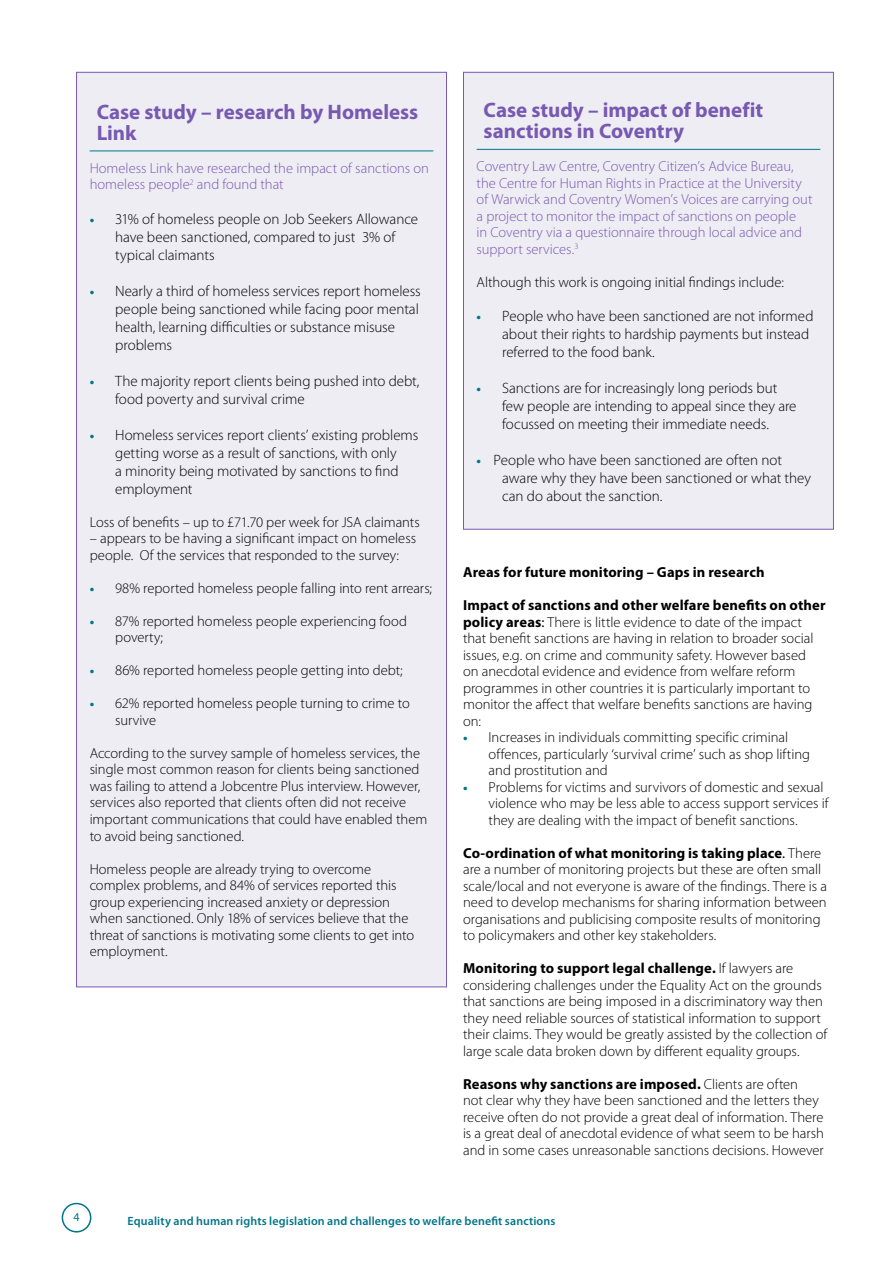
<style>
.page{position:relative;width:893px;height:1263px;background:#fff}
.page>*{position:absolute;margin:0;border:0;box-sizing:border-box;transform-origin:0 0}
.t1{font:700 21px/21px "Myriad Pro";color:#7859b1}
.t2{font:300 15px/18px "Myriad Pro";letter-spacing:-.005em;color:#000}
.t3{font:300 14.55px/16.5px "Myriad Pro";letter-spacing:-.005em;color:#000}
.t4{font:300 14.55px/16.5px "Myriad Pro";color:#7859b1}
.t5{font:700 14.55px "Myriad Pro";letter-spacing:.005em;color:#000}
.t6{font:600 12px "Myriad Pro";letter-spacing:.01em;color:#007589}
.t7{font:12px "Myriad Pro";color:#007589}
.s1{font-weight:700;font-size:13.5px;color:#007589}
.s2{font-weight:700}
.s3{font-weight:400}
</style>
<div class="page">
<div style="left:62px;top:1203px;width:29px;height:29px;border:2px solid #007589;border-radius:50%"></div>
<div style="left:77px;top:72px;width:369px;height:915px;background:#efedf4"></div>
<hr style="left:90px;top:151px;width:343px;height:1px;background:#007589">
<div style="left:463px;top:72px;width:370px;height:457px;background:#efedf4"></div>
<hr style="left:477px;top:149px;width:343px;height:1px;background:#007589">
<h1 class="t1" style="left:97px;top:102px;width:323px">Case study – research by Homeless<br>Link</h1>
<p class="t4" style="left:90px;top:160px;width:341px">Homeless Link have researched the impact of sanctions on homeless people<sup>2</sup> and found that</p>
<p class="t2" style="left:115px;top:210px;width:304px;text-indent:-26px"><span class="s1">•</span> 31% of homeless people on Job Seekers Allowance have been sanctioned, compared to just 3% of typical claimants</p>
<p class="t2" style="left:115px;top:282px;width:307px;text-indent:-26px"><span class="s1">•</span> Nearly a third of homeless services report homeless people being sanctioned while facing poor mental health, learning difficulties or substance misuse problems</p>
<p class="t2" style="left:115px;top:372px;width:306px;text-indent:-26px"><span class="s1">•</span> The majority report clients being pushed into debt, food poverty and survival crime</p>
<p class="t2" style="left:115px;top:426px;width:305px;text-indent:-26px"><span class="s1">•</span> Homeless services report clients’ existing problems getting worse as a result of sanctions, with only<br>a minority being motivated by sanctions to find employment</p>
<p class="t3" style="left:90px;top:514px;width:332px">Loss of benefits – up to £71.70 per week for JSA claimants</p>
<p class="t3" style="left:90px;top:531px;width:328px">– appears to be having a significant impact on homeless people. Of the services that responded to the survey:</p>
<p class="t3" style="left:90px;top:580px;width:344px"><span class="s1">•</span> 98% reported homeless people falling into rent arrears;</p>
<p class="t3" style="left:115px;top:613px;width:293px;text-indent:-26px"><span class="s1">•</span> 87% reported homeless people experiencing food poverty;</p>
<p class="t3" style="left:90px;top:663px;width:315px"><span class="s1">•</span> 86% reported homeless people getting into debt;</p>
<p class="t3" style="left:115px;top:696px;width:296px;text-indent:-26px"><span class="s1">•</span> 62% reported homeless people turning to crime to survive</p>
<p class="t3" style="left:90px;top:745px;width:339px">According to the survey sample of homeless services, the single most common reason for clients being sanctioned was failing to attend a Jobcentre Plus interview. However, services also reported that clients often did not receive important communications that could have enabled them to avoid being sanctioned.</p>
<p class="t3" style="left:90px;top:861px;width:326px">Homeless people are already trying to overcome complex problems, and 84% of services reported this group experiencing increased anxiety or depression when sanctioned. Only 18% of services believe that the threat of sanctions is motivating some clients to get into employment.</p>
<h1 class="t1" style="left:484px;top:100px;width:281px">Case study – impact of benefit sanctions in Coventry</h1>
<p class="t4" style="left:477px;top:158px;width:337px">Coventry Law Centre, Coventry Citizen’s Advice Bureau, the Centre for Human Rights in Practice at the University of Warwick and Coventry Women’s Voices are carrying out a project to monitor the impact of sanctions on people<br>in Coventry via a questionnaire through local advice and support services.<sup>3</sup></p>
<p class="t3" style="left:477px;top:274px;width:309px">Although this work is ongoing initial findings include:</p>
<p class="t2" style="left:502px;top:308px;width:313px;text-indent:-26px"><span class="s1">•</span> People who have been sanctioned are not informed about their rights to hardship payments but instead referred to the food bank.</p>
<p class="t2" style="left:502px;top:380px;width:296px;text-indent:-26px"><span class="s1">•</span> Sanctions are for increasingly long periods but few people are intending to appeal since they are focussed on meeting their immediate needs.</p>
<p class="t2" style="left:502px;top:452px;width:310px;text-indent:-26px"><span class="s1">•</span> People who have been sanctioned are often not aware why they have been sanctioned or what they can do about the sanction.</p>
<p class="t5" style="left:463px;top:564px;width:303px">Areas for future monitoring – Gaps in research</p>
<p class="t3" style="left:463px;top:597px;width:364px"><span class="s2">Impact of sanctions and other welfare benefits on other policy areas</span><span class="s3">:</span> There is little evidence to date of the impact that benefit sanctions are having in relation to broader social issues, e.g. on crime and community safety. However based<br>on anecdotal evidence and evidence from welfare reform programmes in other countries it is particularly important to monitor the affect that welfare benefits sanctions are having on:</p>
<p class="t3" style="left:489px;top:729px;width:323px;text-indent:-26px"><span class="s1">•</span> Increases in individuals committing specific criminal offences, particularly ‘survival crime’ such as shop lifting and prostitution and</p>
<p class="t3" style="left:489px;top:779px;width:341px;text-indent:-26px"><span class="s1">•</span> Problems for victims and survivors of domestic and sexual violence who may be less able to access support services if they are dealing with the impact of benefit sanctions.</p>
<p class="t3" style="left:463px;top:845px;width:365px"><span class="s2">Co-ordination of what monitoring is taking place</span><span class="s3">.</span> There are a number of monitoring projects but these are often small scale/local and not everyone is aware of the findings. There is a need to develop mechanisms for sharing information between organisations and publicising composite results of monitoring to policymakers and other key stakeholders.</p>
<p class="t3" style="left:463px;top:960px;width:366px"><span class="s2">Monitoring to support legal challenge.</span> If lawyers are considering challenges under the Equality Act on the grounds that sanctions are being imposed in a discriminatory way then they need reliable sources of statistical information to support their claims. They would be greatly assisted by the collection of large scale data broken down by different equality groups.</p>
<p class="t3" style="left:463px;top:1076px;width:362px"><span class="s2">Reasons why sanctions are imposed.</span> Clients are often<br>not clear why they have been sanctioned and the letters they receive often do not provide a great deal of information. There is a great deal of anecdotal evidence of what seem to be harsh and in some cases unreasonable sanctions decisions. However</p>
<p class="t7" style="left:73px;top:1210px;width:8px">4</p>
<p class="t6" style="left:128px;top:1214px;width:429px">Equality and human rights legislation and challenges to welfare benefit sanctions</p>
</div>
